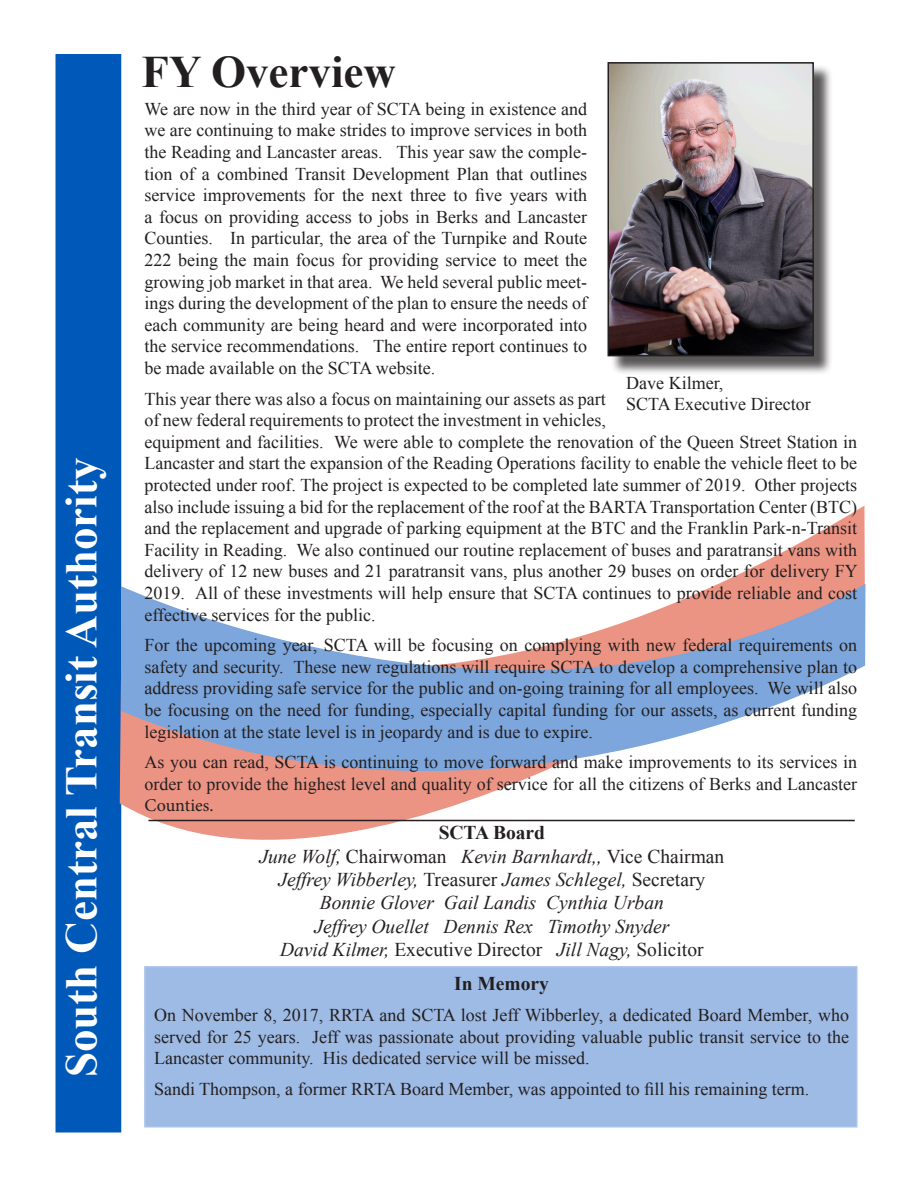
<style>
.page{position:relative;width:918px;height:1188px;background:#fff}
.page>*{position:absolute;margin:0;border:0;box-sizing:border-box;transform-origin:0 0}
.t1{font:700 45px "Times New Roman";color:#fff}
.t2{font:700 45px "Times New Roman";color:#231f20}
.t3{font:italic 19.5px "Times New Roman";color:#231f20}
.t4{font:19.5px "Times New Roman";color:#231f20}
.t5{font:700 19.5px "Times New Roman";color:#231f20}
.t6{font:18px/21.6px "Times New Roman";color:#231f20;text-align:justify}
.s1{font-family:"Minion Pro"}
.s2{font-style:normal}
.s3{font-style:italic}
</style>
<div class="page">
<div style="left:144px;top:966px;width:714px;height:162px;background:#9ebbe5;border:2px solid #acc3e9"></div>
<div style="left:56px;top:54px;width:65px;height:1078px;background:#0058b8"></div>
<div style="left:610px;top:64px;width:223px;height:311px;background:#231f20;opacity:.75"></div>
<img style="left:611px;top:65px;width:200px;height:288px">
<div style="left:608px;top:62px;width:206px;height:294px;border:2px solid #231f20"></div>
<svg style="left:120px;top:506px;width:745px;height:449px"></svg>
<svg style="left:120px;top:583px;width:746px;height:285px"></svg>
<hr style="left:148px;top:820px;width:707px;height:1px;background:#231f20">
<p class="t1" style="left:50px;top:1077px;width:621px;rotate:-90deg">South Central Transit Authority</p>
<p class="t2" style="left:142px;top:41px;width:256px">FY Overview</p>
<p class="t6" style="left:144px;top:98px;width:444px">We are now in the third year of SCTA being in existence and we are continuing to make strides to improve services in both the Reading and Lancaster areas. This year saw the comple&shy;tion of a combined Transit Development Plan that outlines service improvements for the next three to five years with a focus on providing access to jobs in Berks and Lancaster Counties. In particular, the area of the Turnpike and Route 222 being the main focus for providing service to meet the growing job market in that area. We held several public meet&shy;ings during the development of the plan to ensure the needs of each community are being heard and were incorporated into the service recommendations. The entire report continues to be made available on the SCTA website.</p>
<p class="t6" style="left:144px;top:387px;width:715px;text-align:left">This year there was also a focus on maintaining our assets as part<br>of new federal requirements to protect the investment in vehicles,<br>equipment and facilities. We were able to complete the renovation of the Queen Street Station in Lancaster and start the expansion of the Reading Operations facility to enable the vehicle fleet to be protected under roof. The project is expected to be completed late summer of 2019. Other projects also include issuing a bid for the replacement of the roof at the BARTA Transportation Center (BTC) and the replacement and upgrade of parking equipment at the BTC and the Franklin Park-n-Transit Facility in Reading. We also continued our routine replacement of buses and paratransit vans with delivery of 12 new buses and 21 paratransit vans, plus another 29 buses on order for delivery FY 2019. All of these investments will help ensure that SCTA continues to provide reliable and cost effective services for the public.</p>
<p class="t6" style="left:144px;top:634px;width:714px">For the upcoming year, SCTA will be focusing on complying with new federal requirements on safety and security. These new regulations will require SCTA to develop a comprehensive plan to address providing safe service for the public and on-going training for all employees. We will also be focusing on the need for funding, especially capital funding for our assets, as current funding legislation at the state level is in jeopardy and is due to expire.</p>
<p class="t6" style="left:144px;top:751px;width:714px">As you can read, SCTA is continuing to move forward and make improvements to its services in order to provide the highest level and quality of service for all the citizens of Berks and Lancaster <span class="s1">Counties.</span></p>
<p class="t6" style="left:626px;top:372px;width:99px">Dave Kilmer,</p>
<p class="t6" style="left:626px;top:393px;width:186px">SCTA Executive Director</p>
<p class="t5" style="left:439px;top:819px;width:108px">SCTA Board</p>
<p class="t3" style="left:260px;top:843px;width:466px">June Wolf, <span class="s2">Chairwoman</span> Kevin Barnhardt,, <span class="s2">Vice Chairman</span></p>
<p class="t3" style="left:278px;top:866px;width:428px">Jeffrey Wibberley, <span class="s2">Treasurer</span> James Schlegel, <span class="s2">Secretary</span></p>
<p class="t3" style="left:320px;top:889px;width:345px">Bonnie Glover Gail Landis Cynthia Urban</p>
<p class="t3" style="left:314px;top:913px;width:357px">Jeffrey Ouellet Dennis Rex Timothy Snyder</p>
<p class="t4" style="left:280px;top:937px;width:425px"><span class="s3">David Kilmer,</span> Executive Director <span class="s3">Jill Nagy,</span> Solicitor</p>
<p class="t5" style="left:454px;top:970px;width:96px">In Memory</p>
<p class="t6" style="left:154px;top:1004px;width:697px">On November 8, 2017, RRTA and SCTA lost Jeff Wibberley, a dedicated Board Member, who served for 25 years. Jeff was passionate about providing valuable public transit service to the Lancaster community. His dedicated service will be missed.</p>
<p class="t6" style="left:154px;top:1078px;width:657px">Sandi Thompson, a former RRTA Board Member, was appointed to fill his remaining term.</p>
</div>
